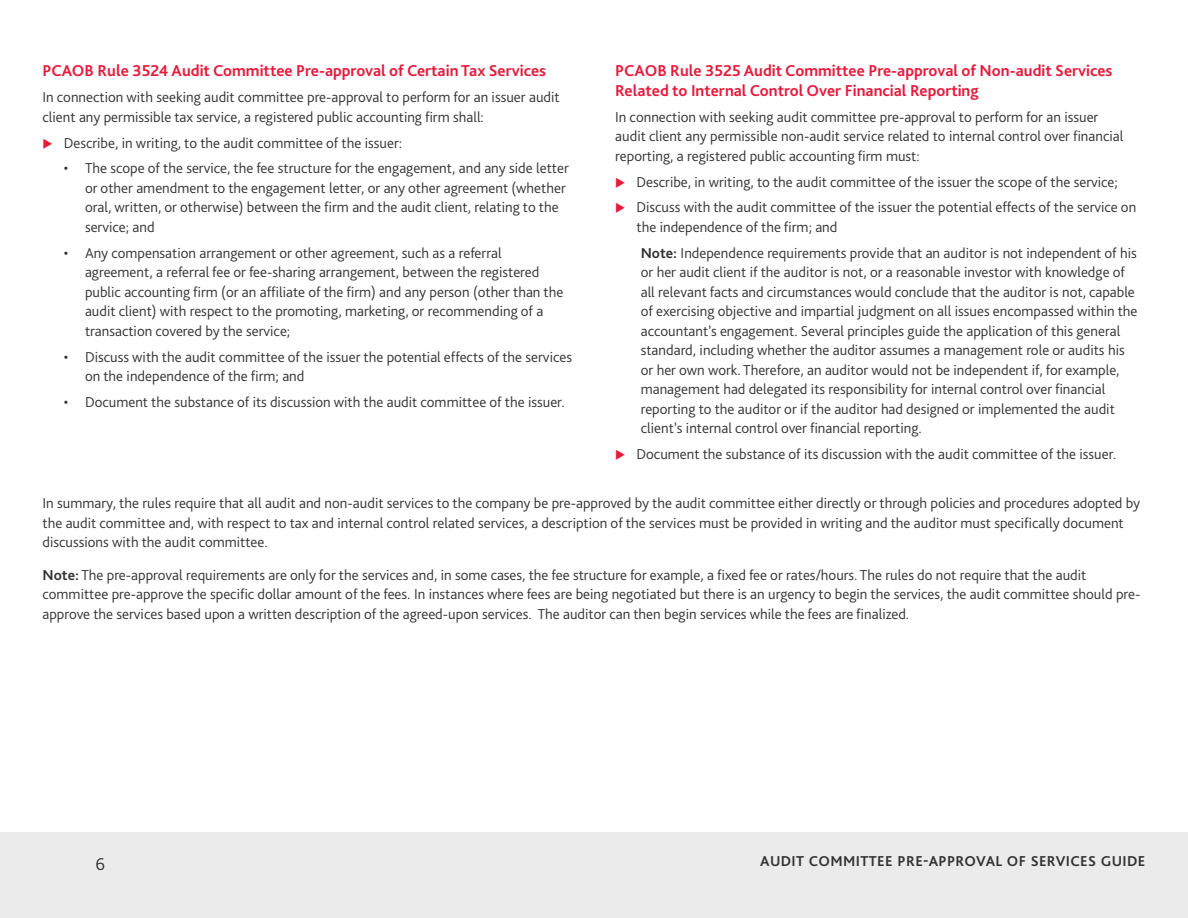
<style>
.page{position:relative;width:1188px;height:918px;background:#fff}
.page>*{position:absolute;margin:0;border:0;box-sizing:border-box;transform-origin:0 0}
.t1{font:300 18px "Bliss Pro";color:#333}
.t2{font:700 16.5px/19.5px "Bliss Pro";color:#e81a3b}
.t3{font:300 15px/19.5px "Bliss Pro";color:#333}
.t4{font:700 15px "Bliss Pro";letter-spacing:.025em;color:#333}
.s1{font-weight:700}
</style>
<div class="page">
<div style="left:0;top:833px;width:1188px;height:85px;background:#ebebeb"></div>
<p class="t2" style="left:615px;top:61px;width:499px">PCAOB Rule 3525 Audit Committee Pre-approval of Non-audit Services<br>Related to Internal Control Over Financial Reporting</p>
<p class="t3" style="left:615px;top:107px;width:510px">In connection with seeking audit committee pre-approval to perform for an issuer audit client any permissible non-audit service related to internal control over financial reporting, a registered public accounting firm must:</p>
<p class="t3" style="left:637px;top:168px;width:501px;line-height:26px">Describe, in writing, to the audit committee of the issuer the scope of the service;<br>Discuss with the audit committee of the issuer the potential effects of the service on</p>
<p class="t3" style="left:637px;top:214px;width:502px;line-height:25.8px">the independence of the firm; and<br><span class="s1">Note:</span> Independence requirements provide that an auditor is not independent of his</p>
<p class="t3" style="left:641px;top:262px;width:498px">or her audit client if the auditor is not, or a reasonable investor with knowledge of all relevant facts and circumstances would conclude that the auditor is not, capable of exercising objective and impartial judgment on all issues encompassed within the accountant’s engagement. Several principles guide the application of this general standard, including whether the auditor assumes a management role or audits his or her own work. Therefore, an auditor would not be independent if, for example, management had delegated its responsibility for internal control over financial reporting to the auditor or if the auditor had designed or implemented the audit client’s internal control over financial reporting.</p>
<p class="t3" style="left:637px;top:444px;width:481px">Document the substance of its discussion with the audit committee of the issuer.</p>
<p class="t3" style="left:43px;top:493px;width:1099px">In summary, the rules require that all audit and non-audit services to the company be pre-approved by the audit committee either directly or through policies and procedures adopted by the audit committee and, with respect to tax and internal control related services, a description of the services must be provided in writing and the auditor must specifically document discussions with the audit committee.</p>
<p class="t3" style="left:43px;top:565px;width:1100px"><span class="s1">Note:</span> The pre-approval requirements are only for the services and, in some cases, the fee structure for example, a fixed fee or rates/hours. The rules do not require that the audit committee pre-approve the specific dollar amount of the fees. In instances where fees are being negotiated but there is an urgency to begin the services, the audit committee should pre&shy;approve the services based upon a written description of the agreed-upon services. The auditor can then begin services while the fees are finalized.</p>
<p class="t2" style="left:43px;top:61px;width:505px">PCAOB Rule 3524 Audit Committee Pre-approval of Certain Tax Services</p>
<p class="t3" style="left:43px;top:87px;width:519px">In connection with seeking audit committee pre-approval to perform for an issuer audit client any permissible tax service, a registered public accounting firm shall:</p>
<p class="t3" style="left:64px;top:132px;width:340px">Describe, in writing, to the audit committee of the issuer:</p>
<p class="t3" style="left:85px;top:158px;width:485px;text-indent:-21px">• The scope of the service, the fee structure for the engagement, and any side letter or other amendment to the engagement letter, or any other agreement (whether oral, written, or otherwise) between the firm and the audit client, relating to the service; and</p>
<p class="t3" style="left:85px;top:243px;width:480px;text-indent:-21px">• Any compensation arrangement or other agreement, such as a referral agreement, a referral fee or fee-sharing arrangement, between the registered public accounting firm (or an affiliate of the firm) and any person (other than the audit client) with respect to the promoting, marketing, or recommending of a transaction covered by the service;</p>
<p class="t3" style="left:85px;top:347px;width:489px;text-indent:-21px">• Discuss with the audit committee of the issuer the potential effects of the services on the independence of the firm; and</p>
<p class="t3" style="left:64px;top:392px;width:503px">• Document the substance of its discussion with the audit committee of the issuer.</p>
<p class="t1" style="left:96px;top:853px;width:11px">6</p>
<p class="t4" style="left:760px;top:851px;width:387px">AUDIT COMMITTEE PRE-APPROVAL OF SERVICES GUIDE</p>
</div>
